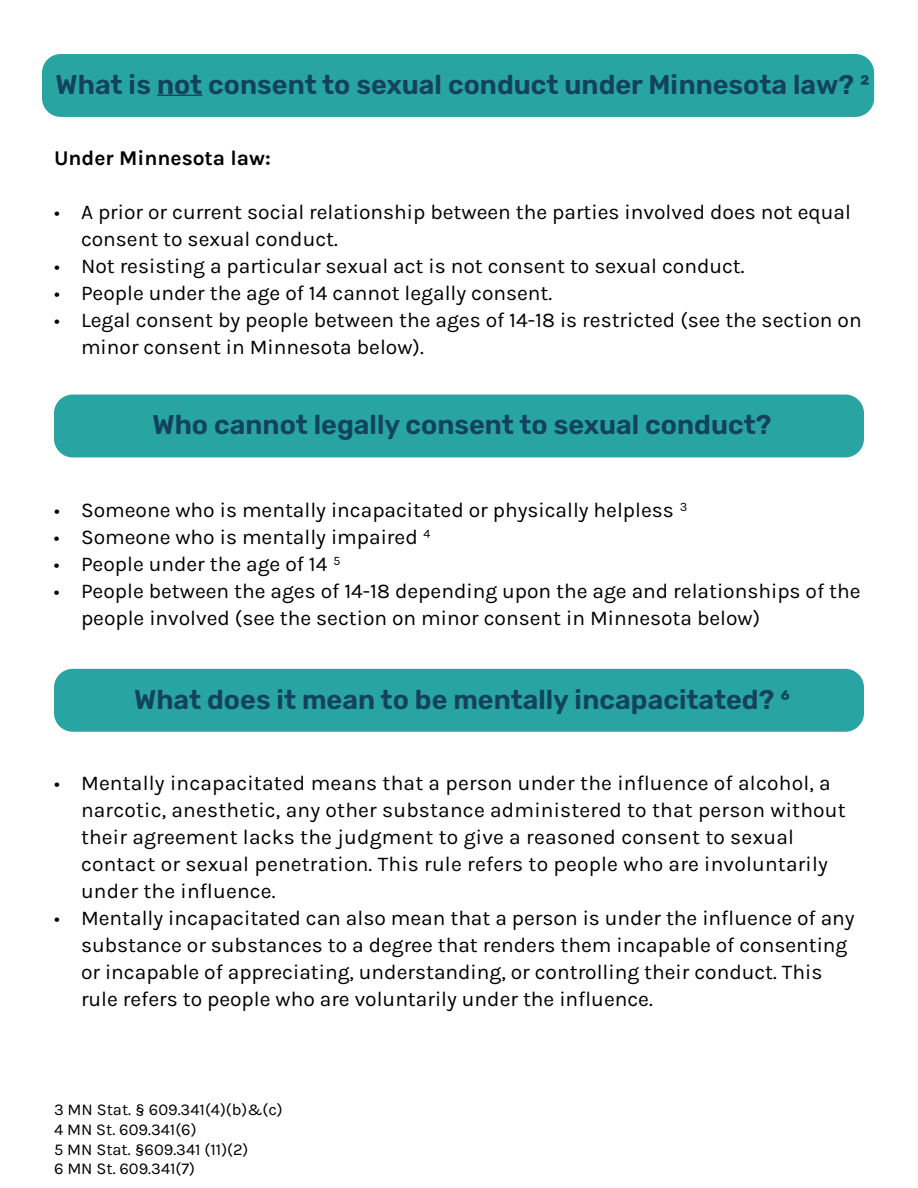
<style>
.page{position:relative;width:918px;height:1188px;background:#fff}
.page>*{position:absolute;margin:0;border:0;box-sizing:border-box;transform-origin:0 0}
.t1{font:600 27px "Rubik";color:#12425d}
.t2{font:21px/27px "Karla";color:#000}
.t3{font:700 21px "Karla";color:#000}
.t4{font:16.5px/19.8px "Karla";color:#000}
</style>
<div class="page">
<div style="left:55px;top:395px;width:808px;height:62px;background:#28a4a2;border-radius:18px"></div>
<div style="left:54px;top:395px;width:810px;height:62px;border:2px solid #28a4a2;border-radius:18px"></div>
<div style="left:55px;top:670px;width:808px;height:61px;background:#28a4a2;border-radius:18px"></div>
<div style="left:54px;top:669px;width:810px;height:63px;border:2px solid #28a4a2;border-radius:18px"></div>
<div style="left:43px;top:55px;width:830px;height:61px;background:#28a4a2;border-radius:18px"></div>
<div style="left:42px;top:54px;width:832px;height:63px;border:2px solid #28a4a2;border-radius:18px"></div>
<hr style="left:157px;top:95px;width:45px;height:1px;background:#12425d">
<p class="t1" style="left:56px;top:69px;width:816px">What is not consent to sexual conduct under Minnesota law? 2</p>
<p class="t3" style="left:54px;top:145px;width:218px">Under Minnesota law:</p>
<p class="t2" style="left:81px;top:198px;width:771px;text-indent:-27px">• A prior or current social relationship between the parties involved does not equal consent to sexual conduct.</p>
<p class="t2" style="left:54px;top:252px;width:692px">• Not resisting a particular sexual act is not consent to sexual conduct.</p>
<p class="t2" style="left:54px;top:279px;width:500px">• People under the age of 14 cannot legally consent.</p>
<p class="t2" style="left:81px;top:306px;width:782px;text-indent:-27px">• Legal consent by people between the ages of 14-18 is restricted (see the section on minor consent in Minnesota below).</p>
<p class="t1" style="left:153px;top:410px;width:620px">Who cannot legally consent to sexual conduct?</p>
<p class="t2" style="left:54px;top:496px;width:635px">• Someone who is mentally incapacitated or physically helpless 3</p>
<p class="t2" style="left:54px;top:523px;width:378px">• Someone who is mentally impaired 4</p>
<p class="t2" style="left:54px;top:550px;width:288px">• People under the age of 14 5</p>
<p class="t2" style="left:81px;top:577px;width:781px;text-indent:-27px">• People between the ages of 14-18 depending upon the age and relationships of the people involved (see the section on minor consent in Minnesota below)</p>
<p class="t1" style="left:134px;top:684px;width:657px">What does it mean to be mentally incapacitated? 6</p>
<p class="t2" style="left:81px;top:769px;width:766px;text-indent:-27px">• Mentally incapacitated means that a person under the influence of alcohol, a narcotic, anesthetic, any other substance administered to that person without their agreement lacks the judgment to give a reasoned consent to sexual contact or sexual penetration. This rule refers to people who are involuntarily under the influence.</p>
<p class="t2" style="left:81px;top:904px;width:775px;text-indent:-27px">• Mentally incapacitated can also mean that a person is under the influence of any substance or substances to a degree that renders them incapable of consenting or incapable of appreciating, understanding, or controlling their conduct. This rule refers to people who are voluntarily under the influence.</p>
<p class="t4" style="left:54px;top:1099px;width:230px">3 MN Stat. § 609.341(4)(b)&amp;(c)<br>4 MN St. 609.341(6)<br>5 MN Stat. §609.341 (11)(2)<br>6 MN St. 609.341(7)</p>
</div>
